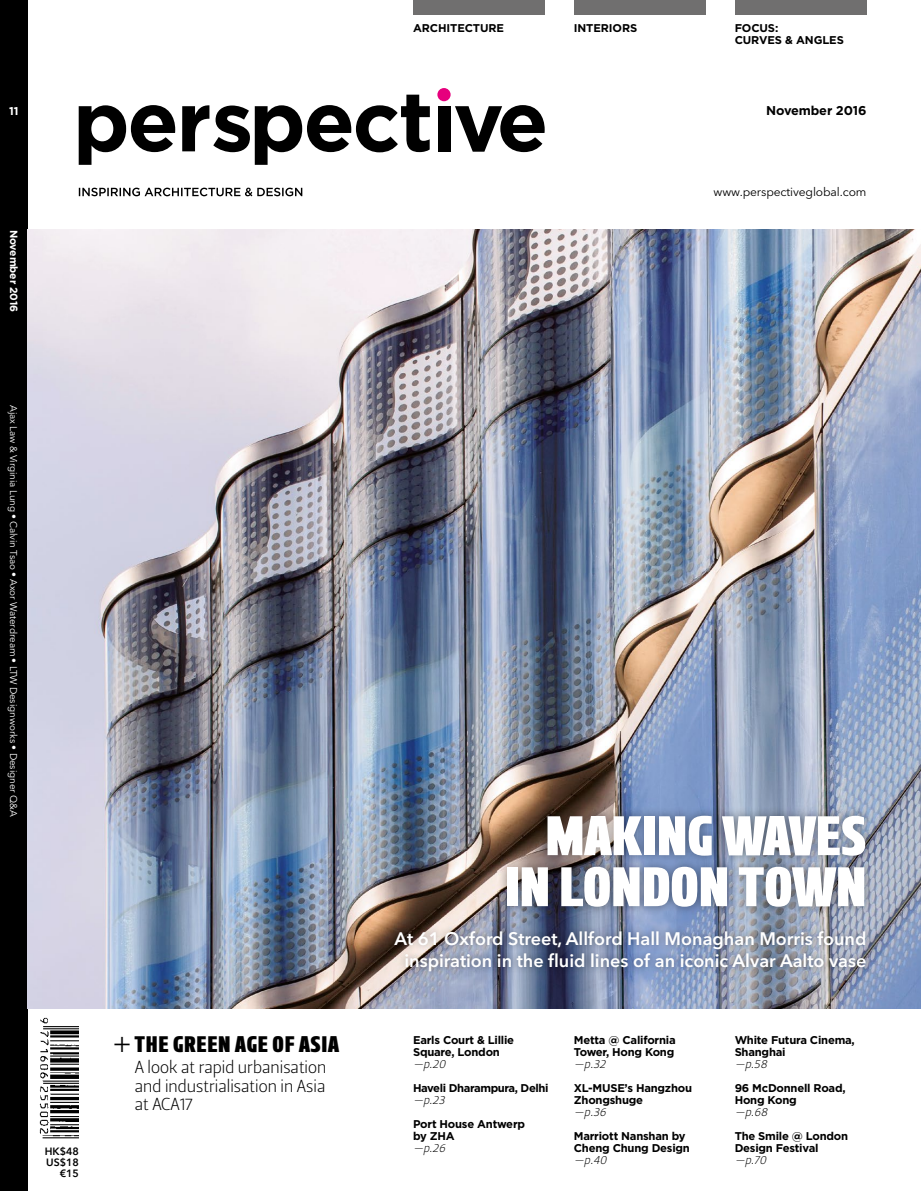
<style>
.page{position:relative;width:921px;height:1191px;background:#fff}
.page>*{position:absolute;margin:0;border:0;box-sizing:border-box;transform-origin:0 0}
.t1{font:55.5px/51px "Leitura Headline Sans";color:#fff;text-align:right;scale:1.15 1}
.t2{font:22.5px "Leitura Headline Sans";letter-spacing:.025em;color:#000;scale:1.15 1}
.t3{font:600 18px/22.5px "Avenir Next LT Pro";color:#fff;text-align:center}
.t4{font:17.25px/18.8px "Leitura Sans Grot 1";letter-spacing:-.035em;color:#000;text-align:justify;scale:1.05 1}
.t5{font:700 12.75px "Gotham";letter-spacing:-.01em;color:#000}
.t6{font:italic 12px "Leitura Sans Grot 1";color:#000}
.t7{font:12px "Avenir Next LT Pro";letter-spacing:-.01em;color:#000}
.t8{font:700 11.25px/12px "Gotham";letter-spacing:-.02em;color:#000}
.t9{font:700 11.25px "Gotham";color:#fff}
.t10{font:600 10.5px/11.2px "Avenir Next LT Pro";color:#000;text-align:right}
.t11{font:700 10.5px "Gotham";letter-spacing:-.01em;color:#fff}
.t12{font:9.75px "Avenir Next LT Pro";letter-spacing:-.01em;color:#fff}
.s1{font-family:"Helvetica Neue LT Std";font-weight:300;font-size:30px}
</style>
<div class="page">
<svg style="left:79px;top:188px;width:223px;height:8px"></svg>
<img style="left:39px;top:1017px;width:39px;height:122px">
<div style="left:734px;top:0;width:132px;height:15px;background:#706f6f"></div>
<div style="left:574px;top:0;width:131px;height:15px;background:#706f6f"></div>
<div style="left:413px;top:0;width:132px;height:15px;background:#706f6f"></div>
<svg style="left:79px;top:105px;width:96px;height:60px"></svg>
<svg style="left:182px;top:95px;width:248px;height:70px"></svg>
<div style="left:437px;top:106px;width:13px;height:45px;background:#000"></div>
<svg style="left:455px;top:105px;width:89px;height:47px"></svg>
<div style="left:437px;top:88px;width:13px;height:13px;background:#e6007d;border-radius:50%"></div>
<div style="left:0;top:0;width:28px;height:1191px;background:#000"></div>
<img style="left:28px;top:229px;width:893px;height:779px">
<div style="left:388px;top:923px;width:485px;height:56px;background:#000;opacity:.4"></div>
<div style="left:497px;top:806px;width:377px;height:110px;background:#000;opacity:.4"></div>
<p class="t9" style="left:9px;top:104px;width:11px">11</p>
<p class="t11" style="left:21px;top:229px;width:84px;rotate:90deg">November 2016</p>
<p class="t12" style="left:19px;top:405px;width:413px;rotate:90deg">Ajax Law &amp; Virginia Lung • Calvin Tsao • Axor Waterdream • LTW Designworks • Designer Q&amp;A</p>
<p class="t10" style="left:45px;top:1145px;width:36px">HK$48<br>US$18 €15</p>
<h2 class="t2" style="left:113px;top:1030px;width:198px"><span class="s1">+</span>THE GREEN AGE OF ASIA</h2>
<h3 class="t4" style="left:134px;top:1057px;width:185px">A look at rapid urbanisation and industrialisation in Asia at ACA17</h3>
<p class="t8" style="left:413px;top:22px;width:93px">ARCHITECTURE</p>
<p class="t8" style="left:574px;top:22px;width:65px">INTERIORS</p>
<p class="t8" style="left:734px;top:23px;width:111px;line-height:11.2px">FOCUS:<br>CURVES &amp; ANGLES</p>
<p class="t5" style="left:766px;top:102px;width:102px">November 2016</p>
<p class="t7" style="left:713px;top:185px;width:154px">www.perspectiveglobal.com</p>
<h1 class="t1" style="left:505px;top:811px;width:316px">MAKING WAVES<br>IN LONDON TOWN</h1>
<h3 class="t3" style="left:394px;top:927px;width:473px">At 61 Oxford Street, Allford Hall Monaghan Morris found inspiration in the fluid lines of an iconic Alvar Aalto vase</h3>
<p class="t8" style="left:413px;top:1033px;width:103px">Earls Court &amp; Lillie<br>Square, London</p>
<p class="t6" style="left:413px;top:1056px;width:37px">—p.20</p>
<p class="t8" style="left:413px;top:1081px;width:137px">Haveli Dharampura, Delhi</p>
<p class="t6" style="left:413px;top:1092px;width:36px">—p.23</p>
<p class="t8" style="left:413px;top:1117px;width:113px">Port House Antwerp by ZHA</p>
<p class="t6" style="left:413px;top:1140px;width:37px">—p.26</p>
<p class="t8" style="left:574px;top:1033px;width:103px">Metta @ California<br>Tower, Hong Kong</p>
<p class="t6" style="left:574px;top:1056px;width:36px">—p.32</p>
<p class="t8" style="left:574px;top:1081px;width:120px">XL-MUSE’s Hangzhou<br>Zhongshuge</p>
<p class="t6" style="left:574px;top:1104px;width:37px">—p.36</p>
<p class="t8" style="left:574px;top:1129px;width:117px">Marriott Nanshan by<br>Cheng Chung Design</p>
<p class="t6" style="left:574px;top:1152px;width:37px">—p.40</p>
<p class="t8" style="left:734px;top:1033px;width:122px">White Futura Cinema,<br>Shanghai</p>
<p class="t6" style="left:734px;top:1056px;width:37px">—p.58</p>
<p class="t8" style="left:734px;top:1081px;width:112px">96 McDonnell Road,<br>Hong Kong</p>
<p class="t6" style="left:734px;top:1104px;width:38px">—p.68</p>
<p class="t8" style="left:734px;top:1129px;width:115px">The Smile @ London<br>Design Festival</p>
<p class="t6" style="left:734px;top:1152px;width:36px">—p.70</p>
</div>
